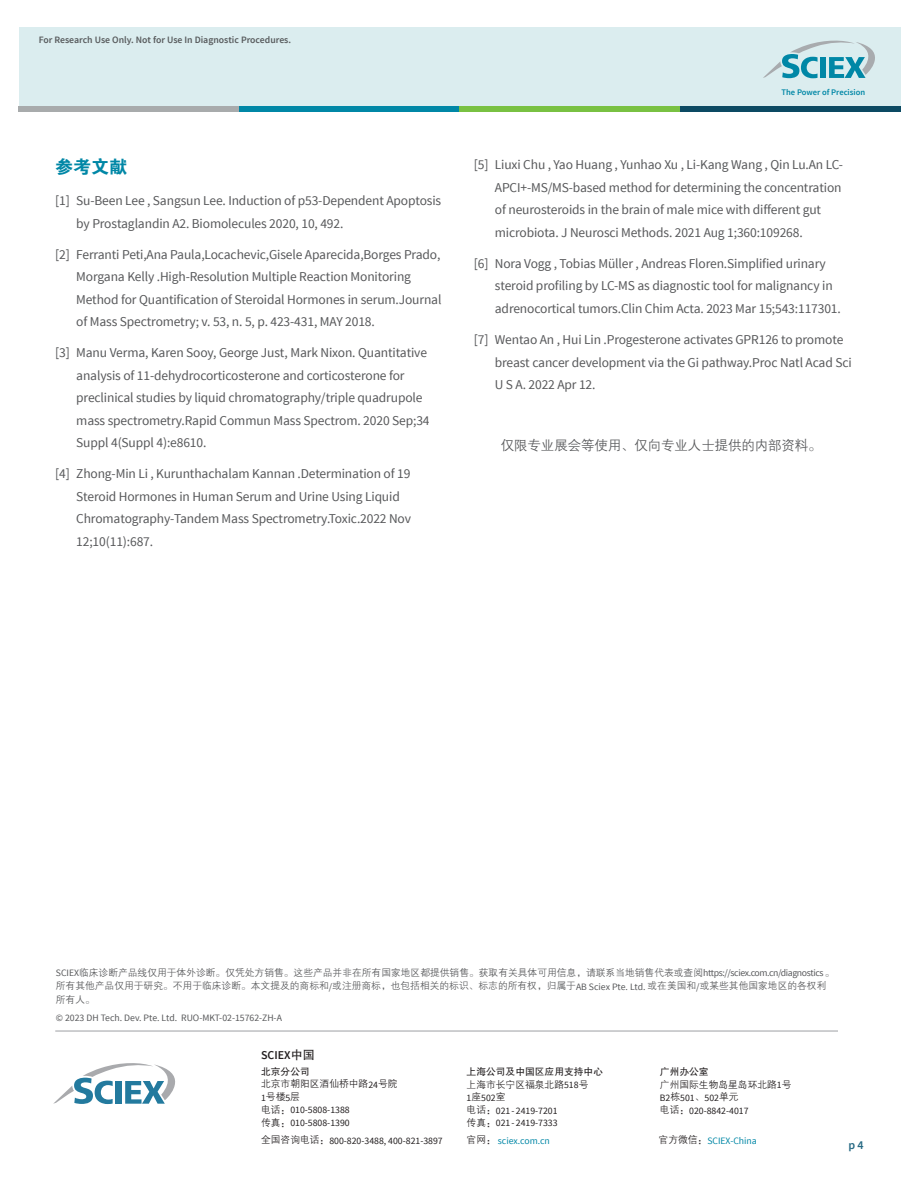
<style>
.page{position:relative;width:918px;height:1188px;background:#fff}
.page>*{position:absolute;margin:0;border:0;box-sizing:border-box;transform-origin:0 0}
.t1{font:18px "FZDHTK GBK1 0";color:#0087a6}
.t2{font:13.5px/22.5px "Source Sans Pro";letter-spacing:-.01em;color:#57585a}
.t3{font:13.5px "FZZDXK GBK1 0";letter-spacing:-.01em;color:#57585a}
.t4{font:600 12px "Source Sans Pro";color:#231f20}
.t5{font:600 12px "Source Sans Pro";color:#266983}
.t6{font:9.75px/13.5px "FZZDXK GBK1 0";color:#57585a}
.t7{font:9.75px/12.8px "Source Sans Pro";color:#231f20}
.t8{font:600 9.75px "Source Sans Pro";color:#575a5c}
.t9{font:9.75px/12.8px "FZZDXK GBK1 0";color:#231f20}
.t10{font:9.75px "Source Sans Pro";color:#57585a}
.t11{font:9.75px "Source Sans Pro";color:#0087a6}
.t12{font:9.75px "FZHTK GBK1 0";color:#231f20}
.t13{font:600 8.55px "Source Sans Pro";color:#0087a6}
.s1{font-family:"Source Sans Pro"}
.s2{font-family:"FZHTK GBK1 0";font-weight:400}
.s3{font-family:"FZZDXK GBK1 0"}
.s4{font-family:"FZZDXK GBK1 0";color:#231f20}
</style>
<div class="page">
<div style="left:19px;top:27px;width:881px;height:84px;background:#dbedef"></div>
<div style="left:19px;top:106px;width:220px;height:5px;background:#a8abac"></div>
<div style="left:239px;top:106px;width:220px;height:5px;background:#0087a6"></div>
<div style="left:459px;top:106px;width:221px;height:5px;background:#79c142"></div>
<div style="left:680px;top:106px;width:220px;height:5px;background:#0c4a63"></div>
<svg style="left:763px;top:41px;width:112px;height:37px"></svg>
<hr style="left:55px;top:1031px;width:783px;height:1px;background:#bebfc2">
<svg style="left:53px;top:1063px;width:122px;height:41px"></svg>
<p class="t8" style="left:39px;top:33px;width:254px">For Research Use Only. Not for Use In Diagnostic Procedures.</p>
<h1 class="t1" style="left:55px;top:157px;width:74px">参考文献</h1>
<p class="t2" style="left:76px;top:190px;width:366px;text-indent:-21px">[1] Su-Been Lee , Sangsun Lee. Induction of p53-Dependent Apoptosis by Prostaglandin A2. Biomolecules 2020, 10, 492.</p>
<p class="t2" style="left:76px;top:243px;width:367px;text-indent:-21px">[2] Ferranti Peti,Ana Paula,Locachevic,Gisele Aparecida,Borges Prado, Morgana Kelly .High-Resolution Multiple Reaction Monitoring Method for Quantification of Steroidal Hormones in serum.Journal of Mass Spectrometry; v. 53, n. 5, p. 423-431, MAY 2018.</p>
<p class="t2" style="left:76px;top:342px;width:355px;text-indent:-21px">[3] Manu Verma, Karen Sooy, George Just, Mark Nixon. Quantitative analysis of 11-dehydrocorticosterone and corticosterone for preclinical studies by liquid chromatography/triple quadrupole mass spectrometry.Rapid Commun Mass Spectrom. 2020 Sep;34<br>Suppl 4(Suppl 4):e8610.</p>
<p class="t2" style="left:76px;top:463px;width:336px;text-indent:-21px">[4] Zhong-Min Li , Kurunthachalam Kannan .Determination of 19<br>Steroid Hormones in Human Serum and Urine Using Liquid Chromatography-Tandem Mass Spectrometry.Toxic.2022 Nov 12;10(11):687.</p>
<p class="t13" style="left:782px;top:86px;width:85px">The Power of Precision</p>
<p class="t2" style="left:495px;top:154px;width:350px;text-indent:-21px">[5] Liuxi Chu , Yao Huang , Yunhao Xu , Li-Kang Wang , Qin Lu.An LC-APCI+-MS/MS-based method for determining the concentration of neurosteroids in the brain of male mice with different gut microbiota. J Neurosci Methods. 2021 Aug 1;360:109268.</p>
<p class="t2" style="left:495px;top:252px;width:348px;text-indent:-21px">[6] Nora Vogg , Tobias Müller , Andreas Floren.Simplified urinary steroid profiling by LC-MS as diagnostic tool for malignancy in adrenocortical tumors.Clin Chim Acta. 2023 Mar 15;543:117301.</p>
<p class="t2" style="left:495px;top:329px;width:358px;text-indent:-21px">[7] Wentao An , Hui Lin .Progesterone activates GPR126 to promote breast cancer development via the Gi pathway.Proc Natl Acad Sci<br>U S A. 2022 Apr 12.</p>
<p class="t3" style="left:501px;top:438px;width:322px">仅限专业展会等使用、仅向专业人士提供的内部资料。</p>
<p class="t6" style="left:56px;top:966px;width:780px"><span class="s1">SCIEX</span>临床诊断产品线仅用于体外诊断。仅凭处方销售。这些产品并非在所有国家地区都提供销售。获取有关具体可用信息，请联系当地销售代表或查阅<span class="s1">https://sciex.com.cn/diagnostics</span> 。所有其他产品仅用于研究。不用于临床诊断。本文提及的商标和<span class="s1">/</span>或注册商标，也包括相关的标识、标志的所有权，归属于<span class="s1">AB Sciex Pte. Ltd.</span> 或在美国和<span class="s1">/</span>或某些其他国家地区的各权利所有人。</p>
<p class="t10" style="left:56px;top:1012px;width:228px">© 2023 DH Tech. Dev. Pte. Ltd. RUO-MKT-02-15762-ZH-A</p>
<p class="t4" style="left:261px;top:1048px;width:55px">SCIEX<span class="s2">中国</span></p>
<p class="t12" style="left:261px;top:1066px;width:50px">北京分公司</p>
<p class="t9" style="left:261px;top:1078px;width:138px">北京市朝阳区酒仙桥中路<span class="s1">24</span>号院<br><span class="s1">1</span>号楼<span class="s1">5</span>层</p>
<p class="t7" style="left:261px;top:1104px;width:90px"><span class="s3">电话：</span>010-5808-1388<span class="s3">传真：</span>010-5808-1390</p>
<p class="t12" style="left:467px;top:1066px;width:138px">上海公司及中国区应用支持中心</p>
<p class="t9" style="left:467px;top:1078px;width:123px">上海市长宁区福泉北路<span class="s1">518</span>号</p>
<p class="t7" style="left:467px;top:1091px;width:93px">1<span class="s3">座</span>502<span class="s3">室<br>电话：</span>021 - 2419-7201<span class="s3">传真：</span>021 - 2419-7333</p>
<p class="t12" style="left:660px;top:1066px;width:50px">广州办公室</p>
<p class="t9" style="left:660px;top:1078px;width:133px">广州国际生物岛星岛环北路<span class="s1">1</span>号</p>
<p class="t7" style="left:660px;top:1091px;width:90px">B2<span class="s3">栋</span>501<span class="s3">、</span>502<span class="s3">单元电话：</span>020-8842-4017</p>
<p class="t7" style="left:261px;top:1134px;width:183px"><span class="s3">全国咨询电话：</span>800-820-3488, 400-821-3897</p>
<p class="t11" style="left:467px;top:1134px;width:85px"><span class="s4">官网：</span> sciex.com.cn</p>
<p class="t11" style="left:659px;top:1134px;width:100px"><span class="s4">官方微信：</span>SCIEX-China</p>
<p class="t5" style="left:848px;top:1137px;width:17px">p 4</p>
</div>
